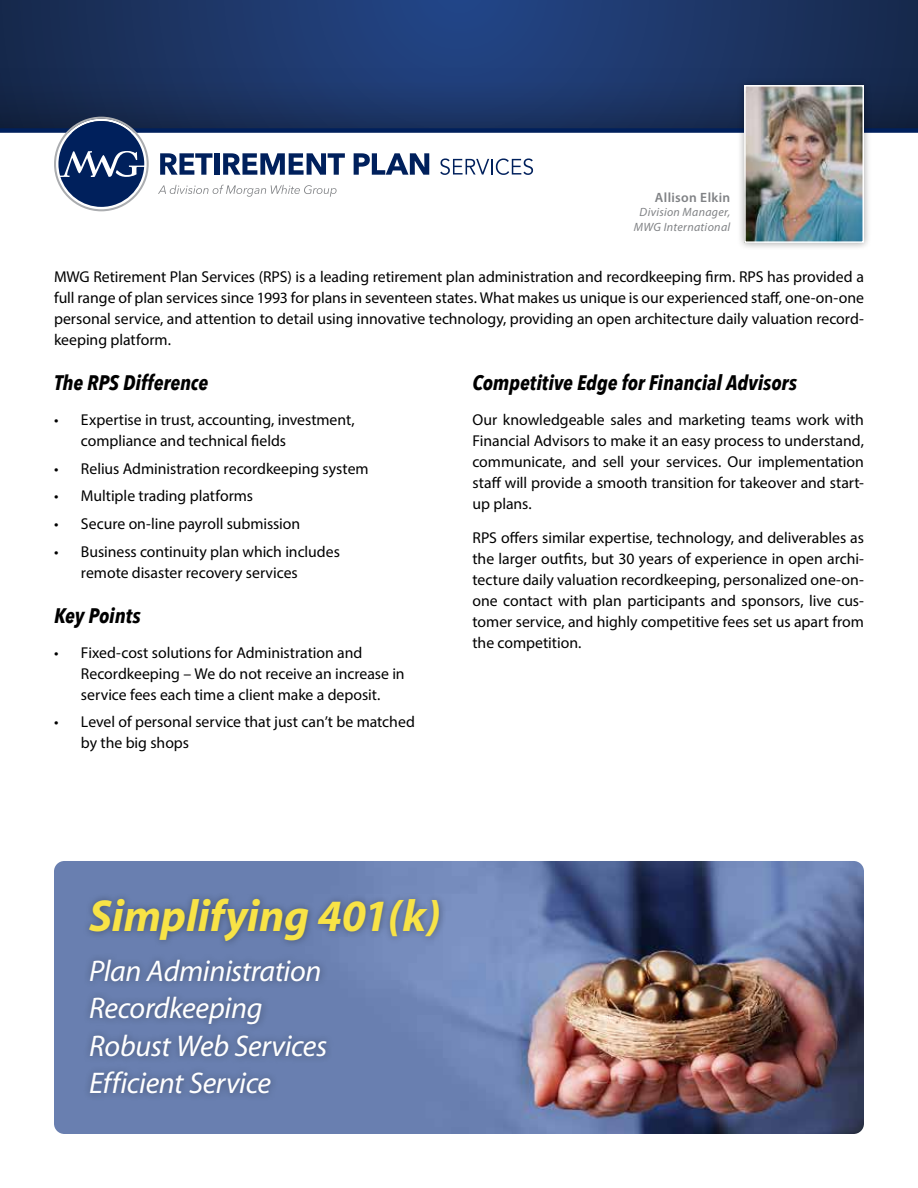
<style>
.page{position:relative;width:918px;height:1188px;background:#fff}
.page>*{position:absolute;margin:0;border:0;box-sizing:border-box;transform-origin:0 0}
.t1{font:italic 700 45px "Myriad";color:#f8e346}
.t2{font:italic 30px/37.5px "Myriad";letter-spacing:-.015em;color:#fff}
.t3{font:italic 700 21px "Avenir Next Condensed";letter-spacing:-.005em;color:#000}
.t4{font:15.75px/21px "Myriad Pro";letter-spacing:-.005em;color:#000}
.t5{font:600 13.5px "Myriad Pro";letter-spacing:.025em;color:#808285}
.t6{font:italic 12px/15px "Myriad Pro";letter-spacing:.025em;color:#808285;text-align:center}
</style>
<div class="page">
<div style="left:0;top:0;width:918px;height:137px;background:#000;opacity:.75"></div>
<div style="left:0;top:128px;width:918px;height:5px;background:#00205c"></div>
<svg style="left:158px;top:185px;width:179px;height:12px"></svg>
<svg style="left:54px;top:117px;width:95px;height:94px"></svg>
<svg style="left:440px;top:158px;width:93px;height:17px"></svg>
<svg style="left:160px;top:153px;width:52px;height:22px"></svg>
<div style="left:214px;top:153px;width:5px;height:22px;background:#00205c"></div>
<svg style="left:223px;top:153px;width:122px;height:22px"></svg>
<svg style="left:354px;top:153px;width:75px;height:22px"></svg>
<div style="left:736px;top:77px;width:136px;height:174px;background:#000;opacity:.35"></div>
<img style="left:747px;top:88px;width:114px;height:152px">
<div style="left:744px;top:85px;width:120px;height:158px;border:2px solid #fff"></div>
<img style="left:54px;top:861px;width:810px;height:273px">
<div style="left:82px;top:891px;width:365px;height:210px;background:#000;opacity:.35"></div>
<p class="t5" style="left:655px;top:189px;width:77px">Allison Elkin</p>
<p class="t6" style="left:634px;top:204px;width:98px">Division Manager,<br>MWG International</p>
<p class="t4" style="left:54px;top:266px;width:812px;text-align:justify">MWG Retirement Plan Services (RPS) is a leading retirement plan administration and recordkeeping firm. RPS has provided a full range of plan services since 1993 for plans in seventeen states. What makes us unique is our experienced staff, one-on-one personal service, and attention to detail using innovative technology, providing an open architecture daily valuation record&shy;keeping platform.</p>
<h3 class="t3" style="left:54px;top:370px;width:156px">The RPS Difference</h3>
<p class="t4" style="left:81px;top:409px;width:275px;text-indent:-27px">• Expertise in trust, accounting, investment, compliance and technical fields</p>
<p class="t4" style="left:54px;top:457px;width:316px">• Relius Administration recordkeeping system</p>
<p class="t4" style="left:54px;top:485px;width:201px">• Multiple trading platforms</p>
<p class="t4" style="left:54px;top:513px;width:248px">• Secure on-line payroll submission</p>
<p class="t4" style="left:81px;top:541px;width:260px;text-indent:-27px">• Business continuity plan which includes remote disaster recovery services</p>
<h3 class="t3" style="left:54px;top:603px;width:88px">Key Points</h3>
<p class="t4" style="left:81px;top:642px;width:325px;text-indent:-27px">• Fixed-cost solutions for Administration and<br>Recordkeeping – We do not receive an increase in service fees each time a client make a deposit.</p>
<p class="t4" style="left:81px;top:711px;width:335px;text-indent:-27px">• Level of personal service that just can’t be matched by the big shops</p>
<h3 class="t3" style="left:472px;top:370px;width:326px">Competitive Edge for Financial Advisors</h3>
<p class="t4" style="left:472px;top:409px;width:393px;text-align:justify">Our knowledgeable sales and marketing teams work with Financial Advisors to make it an easy process to understand, communicate, and sell your services. Our implementation staff will provide a smooth transition for takeover and start&shy;up plans.</p>
<p class="t4" style="left:472px;top:527px;width:393px;text-align:justify">RPS offers similar expertise, technology, and deliverables as the larger outfits, but 30 years of experience in open archi&shy;tecture daily valuation recordkeeping, personalized one-on&shy;one contact with plan participants and sponsors, live cus&shy;tomer service, and highly competitive fees set us apart from the competition.</p>
<h1 class="t1" style="left:89px;top:893px;width:353px">Simplifying 401(k)</h1>
<h2 class="t2" style="left:89px;top:953px;width:240px">Plan Administration<br>Recordkeeping<br>Robust Web Services<br>Efficient Service</h2>
</div>
